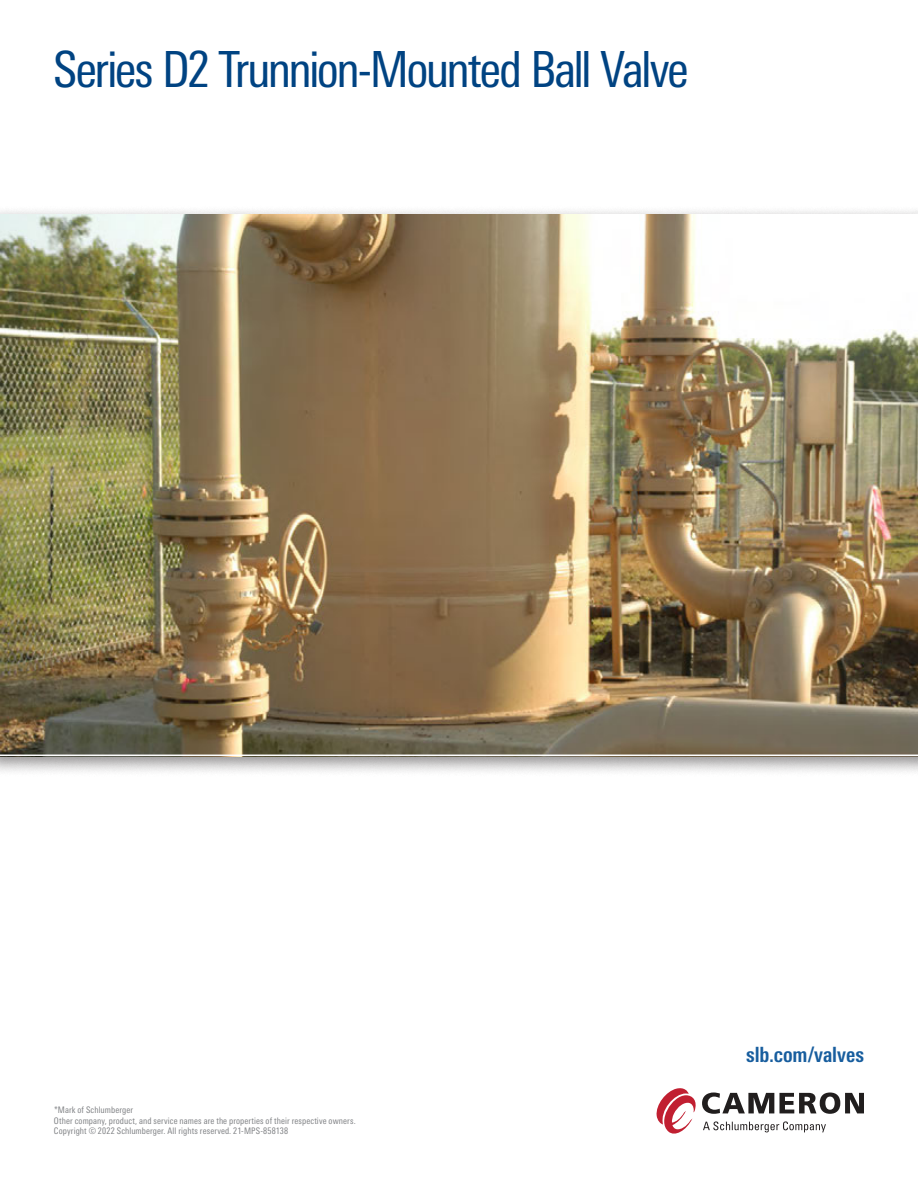
<style>
.page{position:relative;width:918px;height:1188px;background:#fff}
.page>*{position:absolute;margin:0;border:0;box-sizing:border-box;transform-origin:0 0}
.Head_Non-Branding{font:condensed 49.8px "Univers Next Pro";letter-spacing:-.055em;color:#004382}
.URL{font:700 condensed 21px "Univers Next Pro";color:#175d9e}
.Boilerplate__docket{font:condensed 9px "Univers Next Pro";letter-spacing:.01em;color:#808285}
</style>
<div class="page">
<div style="left:0;top:205px;width:918px;height:573px;background:#231f20;opacity:.5"></div>
<img style="left:0;top:214px;width:918px;height:541px">
<hr style="left:0;top:755px;width:918px;height:1px;background:#fff">
<svg style="left:656px;top:1088px;width:208px;height:46px"></svg>
<p class="Head_Non-Branding" style="left:53px;top:40px;width:637px">Series D2 Trunnion-Mounted Ball Valve</p>
<p class="Boilerplate__docket" style="left:54px;top:1105px;width:81px">*Mark of Schlumberger</p>
<p class="Boilerplate__docket" style="left:54px;top:1115px;width:303px">Other company, product, and service names are the properties of their respective owners.</p>
<p class="Boilerplate__docket" style="left:54px;top:1126px;width:236px">Copyright © 2022 Schlumberger. All rights reserved. 21-MPS-858138</p>
<p class="URL" style="left:746px;top:1042px;width:119px">slb.com/valves</p>
</div>
